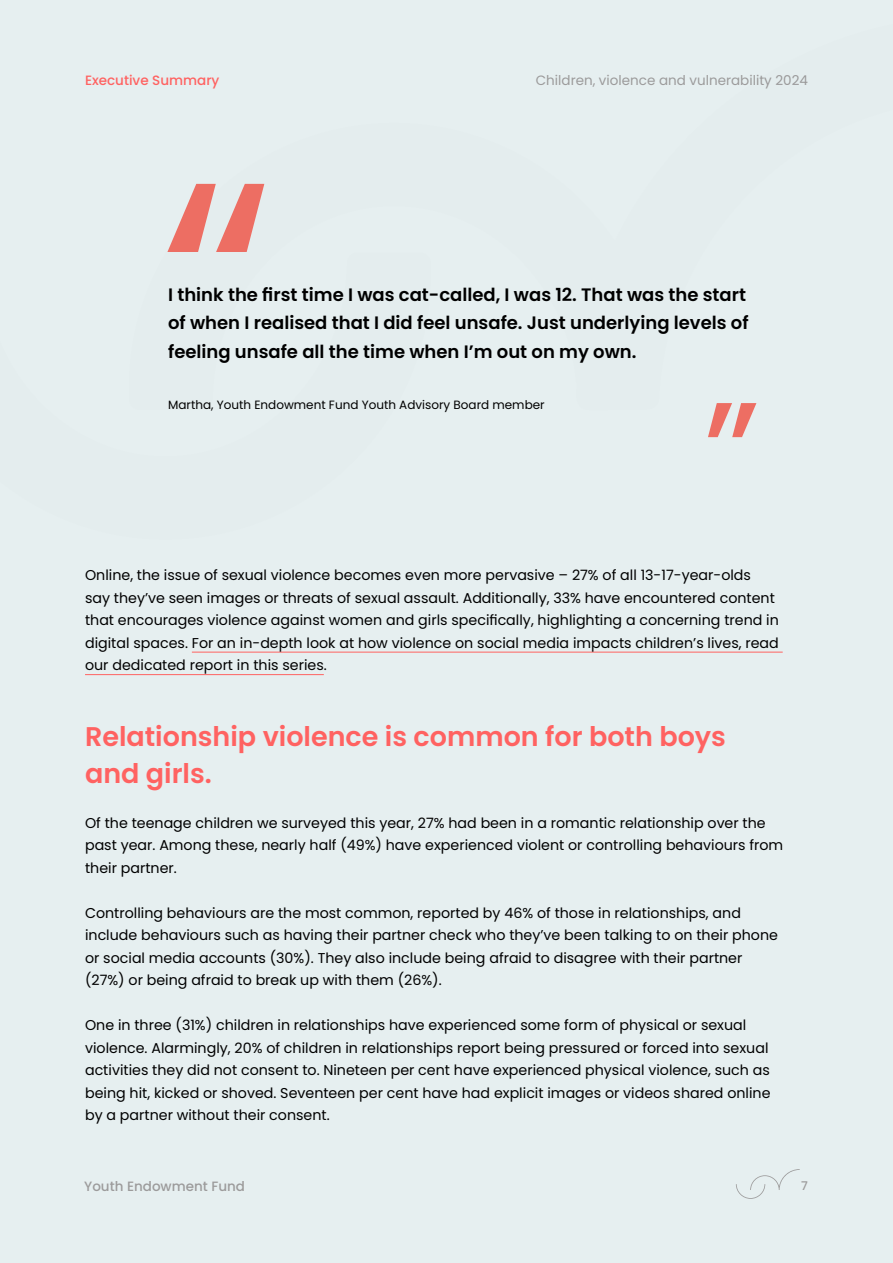
<style>
.page{position:relative;width:893px;height:1263px;background:#e6eff0}
.page>*{position:absolute;margin:0;border:0;box-sizing:border-box;transform-origin:0 0}
.t1{font:300px "Poppins";color:#ed6e63}
.t2{font:150px "Poppins";color:#ed6e63}
.t3{font:600 27px/37.5px "Poppins";color:#ff6261}
.t4{font:600 18px/28.5px "Poppins";color:#000}
.t5{font:14.25px/22.5px "Poppins";color:#000}
.t6{font:13.5px "Poppins";color:#9c9b9b}
.t7{font:500 13.5px "Poppins";color:#9c9b9b}
.t8{font:500 13.5px "Poppins";color:#ff6261}
.t9{font:12px "Poppins";color:#000}
.t10{font:500 12px "Poppins";color:#9c9b9b}
</style>
<div class="page">
<svg style="left:736px;top:1169px;width:64px;height:30px"></svg>
<hr style="left:192px;top:652px;width:591px;height:1px;background:#ff6261">
<hr style="left:85px;top:674px;width:239px;height:1px;background:#ff6261">
<p class="t8" style="left:85px;top:72px;width:136px">Executive Summary</p>
<p class="t6" style="left:536px;top:72px;width:274px">Children, violence and vulnerability 2024</p>
<h1 class="t1" style="left:160px;top:114px;width:116px">“</h1>
<p class="t4" style="left:168px;top:280px;width:582px">I think the first time I was cat-called, I was 12. That was the start of when I realised that I did feel unsafe. Just underlying levels of feeling unsafe all the time when I’m out on my own.</p>
<p class="t9" style="left:168px;top:397px;width:378px">Martha, Youth Endowment Fund Youth Advisory Board member</p>
<h2 class="t2" style="left:760px;top:472px;width:58px;rotate:-180deg">“</h2>
<p class="t5" style="left:85px;top:564px;width:695px">Online, the issue of sexual violence becomes even more pervasive – 27% of all 13-17-year-olds say they’ve seen images or threats of sexual assault. Additionally, 33% have encountered content that encourages violence against women and girls specifically, highlighting a concerning trend in digital spaces. For an in-depth look at how violence on social media impacts children’s lives, read our dedicated report in this series.</p>
<h3 class="t3" style="left:85px;top:718px;width:642px">Relationship violence is common for both boys and girls.</h3>
<p class="t5" style="left:85px;top:811px;width:700px">Of the teenage children we surveyed this year, 27% had been in a romantic relationship over the past year. Among these, nearly half (49%) have experienced violent or controlling behaviours from their partner.</p>
<p class="t5" style="left:85px;top:901px;width:694px">Controlling behaviours are the most common, reported by 46% of those in relationships, and include behaviours such as having their partner check who they’ve been talking to on their phone or social media accounts (30%). They also include being afraid to disagree with their partner (27%) or being afraid to break up with them (26%).</p>
<p class="t5" style="left:85px;top:1014px;width:687px">One in three (31%) children in relationships have experienced some form of physical or sexual violence. Alarmingly, 20% of children in relationships report being pressured or forced into sexual activities they did not consent to. Nineteen per cent have experienced physical violence, such as being hit, kicked or shoved. Seventeen per cent have had explicit images or videos shared online by a partner without their consent.</p>
<p class="t7" style="left:84px;top:1178px;width:162px">Youth Endowment Fund</p>
<p class="t10" style="left:801px;top:1179px;width:8px">7</p>
</div>
